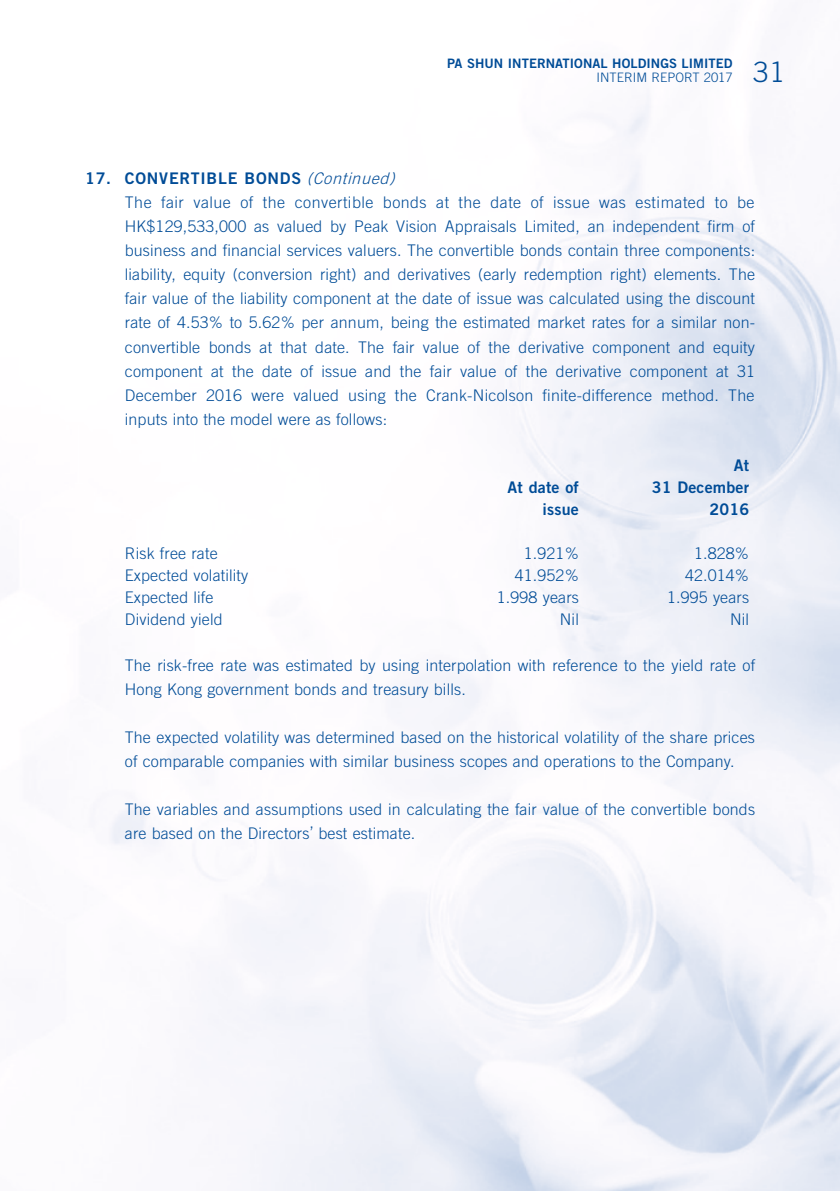
<style>
.page{position:relative;width:840px;height:1191px;background:#fff}
.page>*{position:absolute;margin:0;border:0;box-sizing:border-box;transform-origin:0 0}
.t1{font:300 28px "Trade Gothic LT Std";color:#004c97}
.Body_Text{font:300 16px/24px "Trade Gothic LT Std";letter-spacing:.01em;color:#004c97}
.Heading_2{font:16px "Trade Gothic LT Std Bd 2";letter-spacing:.05em;color:#004c97}
.Body_Text-2{font:16px "Trade Gothic LT Std Bd 2";letter-spacing:.01em;color:#004c97}
.t2{font:13px "Trade Gothic LT Std Bd 2";letter-spacing:.005em;color:#004c97}
.t3{font:300 13px "Trade Gothic LT Std";letter-spacing:.005em;color:#004c97}
.s1{font-family:"Trade Gothic LT Std";font-weight:300;font-style:italic}
</style>
<div class="page">
<img style="left:111px;top:104px;width:728px;height:1087px">
<p class="t2" style="left:447px;top:56px;width:287px">PA SHUN INTERNATIONAL HOLDINGS LIMITED</p>
<p class="t3" style="left:596px;top:70px;width:138px">INTERIM REPORT 2017</p>
<h1 class="t1" style="left:752px;top:55px;width:33px">31</h1>
<p class="Heading_2" style="left:85px;top:169px;width:315px">17. CONVERTIBLE BONDS <span class="s1">(Continued)</span></p>
<p class="Body_Text" style="left:125px;top:190px;width:631px;text-align:justify">The fair value of the convertible bonds at the date of issue was estimated to be HK$129,533,000 as valued by Peak Vision Appraisals Limited, an independent firm of business and financial services valuers. The convertible bonds contain three components: liability, equity (conversion right) and derivatives (early redemption right) elements. The fair value of the liability component at the date of issue was calculated using the discount rate of 4.53% to 5.62% per annum, being the estimated market rates for a similar non&shy;convertible bonds at that date. The fair value of the derivative component and equity component at the date of issue and the fair value of the derivative component at 31<br>December 2016 were valued using the Crank-Nicolson finite-difference method. The inputs into the model were as follows:</p>
<p class="Body_Text-2" style="left:507px;top:477px;width:73px">At date of</p>
<p class="Body_Text-2" style="left:542px;top:499px;width:38px">issue</p>
<p class="Body_Text-2" style="left:733px;top:455px;width:17px">At</p>
<p class="Body_Text-2" style="left:651px;top:477px;width:99px">31 December</p>
<p class="Body_Text-2" style="left:709px;top:499px;width:41px">2016</p>
<p class="Body_Text" style="left:125px;top:540px;width:94px">Risk free rate</p>
<p class="Body_Text" style="left:523px;top:540px;width:57px">1.921%</p>
<p class="Body_Text" style="left:693px;top:540px;width:57px">1.828%</p>
<p class="Body_Text" style="left:125px;top:562px;width:125px">Expected volatility</p>
<p class="Body_Text" style="left:514px;top:562px;width:66px">41.952%</p>
<p class="Body_Text" style="left:684px;top:562px;width:66px">42.014%</p>
<p class="Body_Text" style="left:125px;top:584px;width:90px">Expected life</p>
<p class="Body_Text" style="left:496px;top:584px;width:84px">1.998 years</p>
<p class="Body_Text" style="left:666px;top:584px;width:84px">1.995 years</p>
<p class="Body_Text" style="left:125px;top:606px;width:99px">Dividend yield</p>
<p class="Body_Text" style="left:559px;top:606px;width:20px">Nil</p>
<p class="Body_Text" style="left:729px;top:606px;width:20px">Nil</p>
<p class="Body_Text" style="left:125px;top:652px;width:631px">The risk-free rate was estimated by using interpolation with reference to the yield rate of<br>Hong Kong government bonds and treasury bills.</p>
<p class="Body_Text" style="left:125px;top:724px;width:631px">The expected volatility was determined based on the historical volatility of the share prices of comparable companies with similar business scopes and operations to the Company.</p>
<p class="Body_Text" style="left:125px;top:796px;width:631px">The variables and assumptions used in calculating the fair value of the convertible bonds are based on the Directors’ best estimate.</p>
</div>
